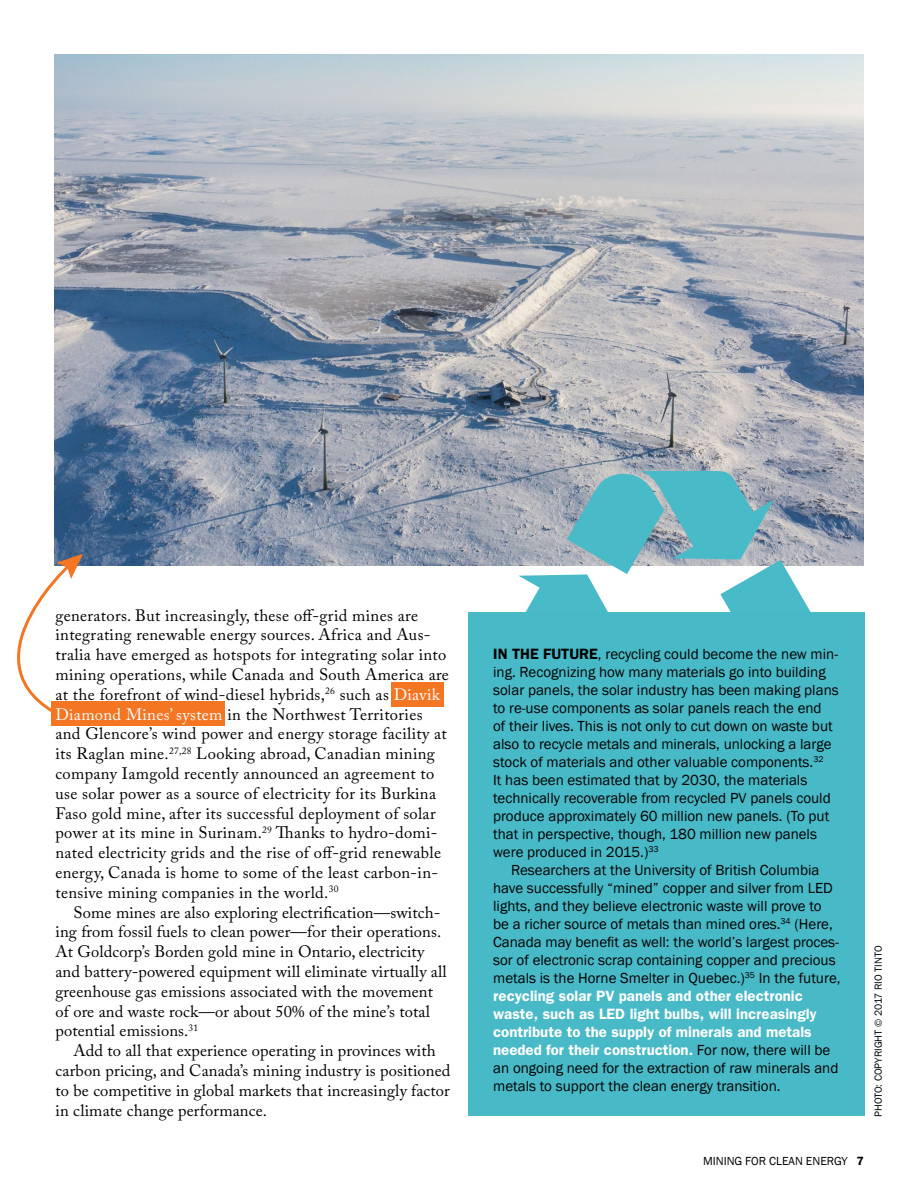
<style>
.page{position:relative;width:918px;height:1188px;background:#fff}
.page>*{position:absolute;margin:0;border:0;box-sizing:border-box;transform-origin:0 0}
.t1{font:16.5px/19.8px "Adobe Caslon Pro";letter-spacing:.02em;color:#000}
.t2{font:15px/18px "Franklin Gothic";color:#000}
.t3{font:12px "Franklin Gothic";color:#000}
.t4{font:10.5px "Franklin Gothic";color:#000}
.s1{color:#fff}
.s2{font-weight:600}
.s3{font-weight:600;color:#fff}
</style>
<div class="page">
<div style="left:391px;top:682px;width:52px;height:24px;background:#f47522"></div>
<img style="left:54px;top:54px;width:810px;height:511px">
<div style="left:51px;top:701px;width:174px;height:25px;background:#f47522"></div>
<svg style="left:17px;top:554px;width:66px;height:158px"></svg>
<svg style="left:519px;top:471px;width:294px;height:141px"></svg>
<div style="left:468px;top:612px;width:396px;height:504px;background:#48b9c7"></div>
<p class="t1" style="left:55px;top:607px;width:395px">generators. But increasingly, these off-grid mines are integrating renewable energy sources. Africa and Aus&shy;tralia have emerged as hotspots for integrating solar into mining operations, while Canada and South America are at the forefront of wind-diesel hybrids,<sup>26</sup> such as <span class="s1">Diavik Diamond Mines’ system</span> in the Northwest Territories and Glencore’s wind power and energy storage facility at its Raglan mine.<sup>27,28</sup> Looking abroad, Canadian mining company Iamgold recently announced an agreement to use solar power as a source of electricity for its Burkina Faso gold mine, after its successful deployment of solar power at its mine in Surinam.<sup>29</sup> Thanks to hydro-domi&shy;nated electricity grids and the rise of off-grid renewable energy, Canada is home to some of the least carbon-in&shy;tensive mining companies in the world.<sup>30</sup></p>
<p class="t1" style="left:55px;top:904px;width:393px;text-indent:18px">Some mines are also exploring electrification—switch&shy;ing from fossil fuels to clean power—for their operations.<br>At Goldcorp’s Borden gold mine in Ontario, electricity and battery-powered equipment will eliminate virtually all greenhouse gas emissions associated with the movement of ore and waste rock—or about 50% of the mine’s total potential emissions.<sup>31</sup></p>
<p class="t1" style="left:55px;top:1042px;width:396px;text-indent:18px">Add to all that experience operating in provinces with carbon pricing, and Canada’s mining industry is positioned to be competitive in global markets that increasingly factor in climate change performance.</p>
<p class="t2" style="left:493px;top:646px;width:347px"><span class="s2">IN THE FUTURE</span>, recycling could become the new min&shy;ing. Recognizing how many materials go into building solar panels, the solar industry has been making plans to re-use components as solar panels reach the end<br>of their lives. This is not only to cut down on waste but also to recycle metals and minerals, unlocking a large stock of materials and other valuable components.<sup>32<br></sup>It has been estimated that by 2030, the materials technically recoverable from recycled PV panels could produce approximately 60 million new panels. (To put that in perspective, though, 180 million new panels were produced in 2015.)<sup>33</sup></p>
<p class="t2" style="left:493px;top:862px;width:349px;text-indent:18px">Researchers at the University of British Columbia have successfully “mined” copper and silver from LED lights, and they believe electronic waste will prove to be a richer source of metals than mined ores.<sup>34</sup> (Here, Canada may benefit as well: the world’s largest proces&shy;sor of electronic scrap containing copper and precious metals is the Horne Smelter in Quebec.)<sup>35</sup> In the future, <span class="s3">recycling solar PV panels and other electronic waste, such as LED light bulbs, will increasingly contribute to the supply of minerals and metals needed for their construction.</span> For now, there will be an ongoing need for the extraction of raw minerals and metals to support the clean energy transition.</p>
<p class="t4" style="left:872px;top:1117px;width:173px;rotate:-90deg">PHOTO: COPYRIGHT © 2017 RIO TINTO</p>
<p class="t3" style="left:703px;top:1156px;width:162px">MINING FOR CLEAN ENERGY <span class="s2">7</span></p>
</div>
